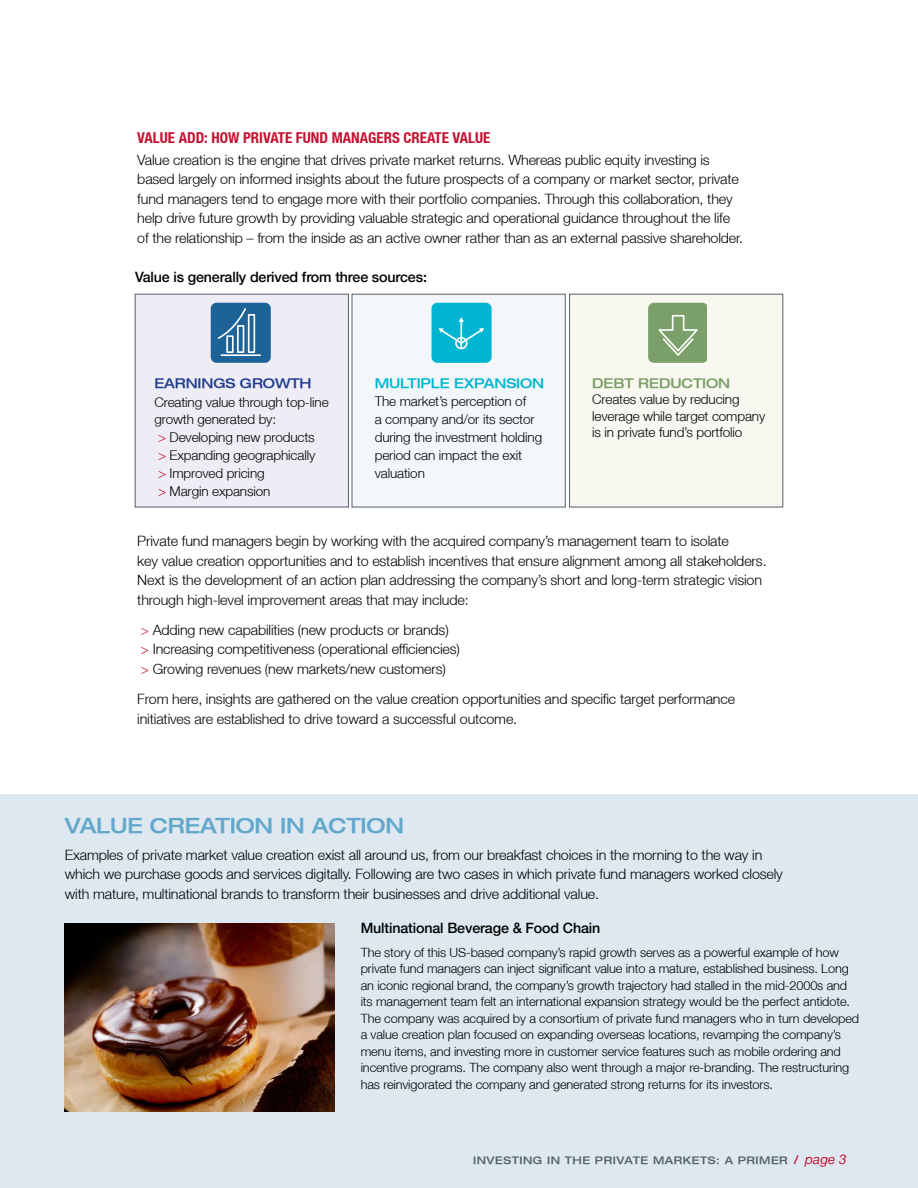
<style>
.page{position:relative;width:918px;height:1188px;background:#fff}
.page>*{position:absolute;margin:0;border:0;box-sizing:border-box;transform-origin:0 0}
.t1{font:500 expanded 21px "Helvetica Neue LT";letter-spacing:-.01em;color:#63a8cb}
.t2{font:700 condensed 15px "Helvetica Neue LT";color:#c41230}
.t3{font:300 14.25px/19.5px "Helvetica Neue LT";letter-spacing:-.01em;color:#000}
.t4{font:500 14.25px "Helvetica Neue LT";letter-spacing:-.01em;color:#000}
.t5{font:300 13.5px/18px "Helvetica Neue LT";letter-spacing:-.01em;color:#000}
.t6{font:500 expanded 13.5px "Helvetica Neue LT";letter-spacing:-.01em;color:#00b5d1}
.t7{font:500 expanded 13.5px "Helvetica Neue LT";letter-spacing:-.01em;color:#25408f}
.t8{font:500 expanded 13.5px "Helvetica Neue LT";letter-spacing:-.01em;color:#7b9f68}
.t9{font:300 12.75px/16.5px "Helvetica Neue LT";letter-spacing:-.01em;color:#000}
.t10{font:500 expanded 10.5px "Helvetica Neue LT";letter-spacing:.05em;color:#556168}
.s1{color:#c41230}
.s2{font-size:13.5px;color:#c41230}
.s3{font-size:12px;color:#c41230}
.s4{font-weight:400;font-style:italic;font-stretch:normal;font-size:13.5px;color:#c41230}
</style>
<div class="page">
<div style="left:0;top:795px;width:918px;height:393px;background:#dde8f0"></div>
<img style="left:65px;top:923px;width:270px;height:189px">
<div style="left:135px;top:294px;width:214px;height:213px;background:#eeedf5;border:1px solid #556168"></div>
<div style="left:352px;top:294px;width:213px;height:213px;background:#f4f7fa"></div>
<div style="left:569px;top:294px;width:214px;height:213px;background:#f8f8f1;border:1px solid #556168"></div>
<div style="left:211px;top:303px;width:60px;height:60px;background:#1e6398;border-radius:6px"></div>
<div style="left:226px;top:335px;width:8px;height:18px;border:2px solid #fff"></div>
<div style="left:237px;top:325px;width:7px;height:28px;border:2px solid #fff"></div>
<div style="left:248px;top:314px;width:7px;height:39px;border:2px solid #fff"></div>
<hr style="left:221px;top:354px;width:39px;height:2px;background:#fff">
<svg style="left:218px;top:308px;width:28px;height:32px"></svg>
<div style="left:432px;top:303px;width:60px;height:60px;background:#00b5d1;border-radius:6px"></div>
<hr style="left:460px;top:321px;width:2px;height:28px;background:#fff">
<svg style="left:459px;top:317px;width:5px;height:5px"></svg>
<svg style="left:439px;top:328px;width:45px;height:17px"></svg>
<div style="left:455px;top:337px;width:13px;height:12px;border:2px solid #fff;border-radius:50%"></div>
<svg style="left:648px;top:303px;width:59px;height:60px;background:#86a774"></svg>
<p class="t2" style="left:137px;top:128px;width:355px">VALUE ADD: HOW PRIVATE FUND MANAGERS CREATE VALUE</p>
<p class="t3" style="left:137px;top:150px;width:607px">Value creation is the engine that drives private market returns. Whereas public equity investing is based largely on informed insights about the future prospects of a company or market sector, private fund managers tend to engage more with their portfolio companies. Through this collaboration, they help drive future growth by providing valuable strategic and operational guidance throughout the life of the relationship – from the inside as an active owner rather than as an external passive shareholder.</p>
<p class="t4" style="left:135px;top:268px;width:293px">Value is generally derived from three sources:</p>
<p class="t7" style="left:154px;top:375px;width:159px">EARNINGS GROWTH</p>
<p class="t5" style="left:154px;top:394px;width:176px;line-height:16.5px">Creating value through top-line growth generated by:</p>
<p class="t5" style="left:158px;top:428px;width:159px"><span class="s1">&gt;</span> Developing new products <span class="s1">&gt;</span> Expanding geographically <span class="s1">&gt;</span> Improved pricing<br><span class="s1">&gt;</span> Margin expansion</p>
<p class="t6" style="left:375px;top:375px;width:171px">MULTIPLE EXPANSION</p>
<p class="t5" style="left:375px;top:392px;width:169px">The market’s perception of<br>a company and/or its sector during the investment holding period can impact the exit valuation</p>
<p class="t8" style="left:592px;top:375px;width:139px">DEBT REDUCTION</p>
<p class="t5" style="left:592px;top:391px;width:175px;line-height:16.5px">Creates value by reducing leverage while target company is in private fund’s portfolio</p>
<p class="t3" style="left:137px;top:531px;width:631px">Private fund managers begin by working with the acquired company’s management team to isolate<br>key value creation opportunities and to establish incentives that ensure alignment among all stakeholders.<br>Next is the development of an action plan addressing the company’s short and long-term strategic vision through high-level improvement areas that may include:</p>
<p class="t3" style="left:141px;top:620px;width:321px"><span class="s2">&gt;</span> Adding new capabilities (new products or brands) <span class="s2">&gt;</span> Increasing competitiveness (operational efficiencies) <span class="s2">&gt;</span> Growing revenues (new markets/new customers)</p>
<p class="t3" style="left:137px;top:689px;width:599px">From here, insights are gathered on the value creation opportunities and specific target performance initiatives are established to drive toward a successful outcome.</p>
<h1 class="t1" style="left:65px;top:813px;width:341px">VALUE CREATION IN ACTION</h1>
<p class="t3" style="left:65px;top:845px;width:720px">Examples of private market value creation exist all around us, from our breakfast choices in the morning to the way in which we purchase goods and services digitally. Following are two cases in which private fund managers worked closely with mature, multinational brands to transform their businesses and drive additional value.</p>
<p class="t4" style="left:361px;top:920px;width:241px">Multinational Beverage &amp; Food Chain</p>
<p class="t9" style="left:361px;top:944px;width:500px">The story of this US-based company’s rapid growth serves as a powerful example of how private fund managers can inject significant value into a mature, established business. Long an iconic regional brand, the company’s growth trajectory had stalled in the mid-2000s and its management team felt an international expansion strategy would be the perfect antidote.<br>The company was acquired by a consortium of private fund managers who in turn developed a value creation plan focused on expanding overseas locations, revamping the company’s menu items, and investing more in customer service features such as mobile ordering and incentive programs. The company also went through a major re-branding. The restructuring has reinvigorated the company and generated strong returns for its investors.</p>
<p class="t10" style="left:473px;top:1154px;width:375px">INVESTING IN THE PRIVATE MARKETS: A PRIMER <span class="s3">/</span> <span class="s4">page 3</span></p>
</div>
